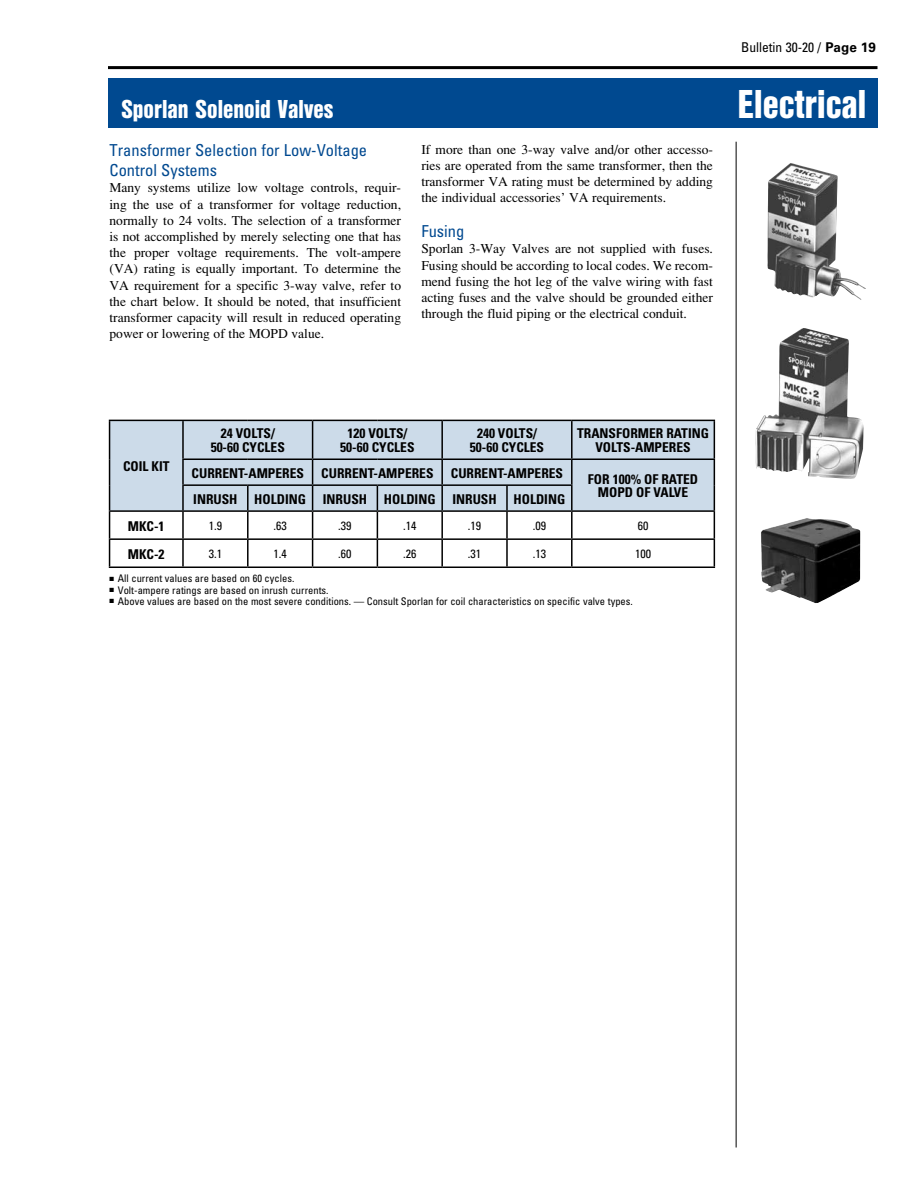
<style>
.page{position:relative;width:918px;height:1188px;background:#fff}
.page>*{position:absolute;margin:0;border:0;box-sizing:border-box;transform-origin:0 0}
.t1{font:42px "Nimbus San D Blac Cond";color:#fff}
.t2{font:27px "Nimbus San D Blac Cond";color:#fff}
.t3{font:condensed 16.5px/19.8px "Univers";color:#004990}
.t4{font:13.5px/16.2px "Times";color:#000;text-align:justify}
.t5{font:700 condensed 13.5px/13.5px "Univers";color:#000;text-align:center}
.t6{font:condensed 13.5px "Univers";color:#000}
.t7{font:condensed 12px "Univers";color:#000}
.t8{font:condensed 10.5px "Univers";color:#000}
.s1{font-weight:700;font-stretch:normal}
</style>
<div class="page">
<img style="left:767px;top:163px;width:99px;height:137px">
<img style="left:756px;top:328px;width:108px;height:151px">
<img style="left:798px;top:527px;width:62px;height:76px">
<div style="left:110px;top:421px;width:604px;height:89px;background:#ccdbe9"></div>
<hr style="left:109px;top:420px;width:74px;height:1px;background:#000">
<hr style="left:109px;top:421px;width:1px;height:38px;background:#000">
<hr style="left:182px;top:459px;width:66px;height:1px;background:#000">
<hr style="left:248px;top:459px;width:65px;height:1px;background:#000">
<hr style="left:313px;top:459px;width:64px;height:1px;background:#000">
<hr style="left:377px;top:459px;width:65px;height:1px;background:#000">
<hr style="left:182px;top:484px;width:66px;height:2px;background:#000">
<hr style="left:248px;top:484px;width:65px;height:2px;background:#000">
<hr style="left:313px;top:484px;width:64px;height:2px;background:#000">
<hr style="left:377px;top:484px;width:65px;height:2px;background:#000">
<hr style="left:109px;top:510px;width:74px;height:2px;background:#000">
<hr style="left:183px;top:510px;width:65px;height:2px;background:#000">
<hr style="left:248px;top:510px;width:65px;height:2px;background:#000">
<hr style="left:313px;top:510px;width:64px;height:2px;background:#000">
<hr style="left:377px;top:510px;width:65px;height:2px;background:#000">
<hr style="left:109px;top:538px;width:74px;height:2px;background:#000">
<svg style="left:109px;top:459px;width:1px;height:108px"></svg>
<hr style="left:183px;top:538px;width:65px;height:2px;background:#000">
<hr style="left:248px;top:538px;width:65px;height:2px;background:#000">
<hr style="left:313px;top:538px;width:64px;height:2px;background:#000">
<hr style="left:377px;top:538px;width:65px;height:2px;background:#000">
<hr style="left:109px;top:567px;width:74px;height:1px;background:#000">
<hr style="left:183px;top:567px;width:65px;height:1px;background:#000">
<hr style="left:248px;top:567px;width:65px;height:1px;background:#000">
<hr style="left:313px;top:567px;width:64px;height:1px;background:#000">
<hr style="left:377px;top:567px;width:65px;height:1px;background:#000">
<hr style="left:442px;top:420px;width:65px;height:1px;background:#000">
<hr style="left:507px;top:420px;width:65px;height:1px;background:#000">
<hr style="left:572px;top:420px;width:143px;height:1px;background:#000">
<hr style="left:571px;top:421px;width:2px;height:38px;background:#000">
<hr style="left:714px;top:421px;width:1px;height:38px;background:#000">
<hr style="left:442px;top:459px;width:65px;height:1px;background:#000">
<hr style="left:507px;top:459px;width:65px;height:1px;background:#000">
<hr style="left:572px;top:459px;width:143px;height:1px;background:#000">
<hr style="left:571px;top:460px;width:2px;height:24px;background:#000">
<hr style="left:442px;top:484px;width:65px;height:2px;background:#000">
<hr style="left:507px;top:484px;width:66px;height:2px;background:#000">
<hr style="left:571px;top:486px;width:2px;height:24px;background:#000">
<hr style="left:442px;top:510px;width:65px;height:2px;background:#000">
<hr style="left:507px;top:510px;width:65px;height:2px;background:#000">
<hr style="left:572px;top:510px;width:143px;height:2px;background:#000">
<hr style="left:571px;top:512px;width:2px;height:26px;background:#000">
<hr style="left:442px;top:538px;width:65px;height:2px;background:#000">
<hr style="left:507px;top:538px;width:65px;height:2px;background:#000">
<hr style="left:572px;top:538px;width:143px;height:2px;background:#000">
<hr style="left:571px;top:540px;width:2px;height:27px;background:#000">
<svg style="left:714px;top:460px;width:1px;height:107px"></svg>
<hr style="left:442px;top:567px;width:65px;height:1px;background:#000">
<hr style="left:507px;top:567px;width:65px;height:1px;background:#000">
<hr style="left:572px;top:567px;width:143px;height:1px;background:#000">
<hr style="left:183px;top:420px;width:65px;height:1px;background:#000">
<hr style="left:182px;top:421px;width:2px;height:38px;background:#000">
<hr style="left:248px;top:420px;width:65px;height:1px;background:#000">
<hr style="left:313px;top:420px;width:64px;height:1px;background:#000">
<hr style="left:312px;top:421px;width:1px;height:38px;background:#000">
<hr style="left:377px;top:420px;width:65px;height:1px;background:#000">
<hr style="left:441px;top:421px;width:2px;height:38px;background:#000">
<hr style="left:182px;top:460px;width:2px;height:24px;background:#000">
<hr style="left:441px;top:460px;width:2px;height:24px;background:#000">
<hr style="left:182px;top:486px;width:2px;height:24px;background:#000">
<hr style="left:247px;top:486px;width:2px;height:24px;background:#000">
<hr style="left:441px;top:486px;width:2px;height:24px;background:#000">
<hr style="left:506px;top:486px;width:2px;height:24px;background:#000">
<hr style="left:182px;top:512px;width:2px;height:26px;background:#000">
<hr style="left:247px;top:512px;width:2px;height:26px;background:#000">
<hr style="left:441px;top:512px;width:2px;height:26px;background:#000">
<hr style="left:506px;top:512px;width:2px;height:26px;background:#000">
<hr style="left:182px;top:540px;width:2px;height:27px;background:#000">
<hr style="left:247px;top:540px;width:2px;height:27px;background:#000">
<svg style="left:312px;top:460px;width:1px;height:107px"></svg>
<svg style="left:377px;top:486px;width:1px;height:81px"></svg>
<hr style="left:441px;top:540px;width:2px;height:27px;background:#000">
<hr style="left:506px;top:540px;width:2px;height:27px;background:#000">
<div style="left:108px;top:78px;width:770px;height:50px;background:#004990"></div>
<hr style="left:108px;top:66px;width:770px;height:3px;background:#000">
<hr style="left:736px;top:142px;width:1px;height:1006px;background:#000">
<p class="t6" style="left:741px;top:39px;width:136px">Bulletin 30-20 / <span class="s1">Page 19</span></p>
<h2 class="t2" style="left:121px;top:94px;width:214px">Sporlan Solenoid Valves</h2>
<h1 class="t1" style="left:738px;top:80px;width:130px">Electrical</h1>
<p class="t3" style="left:110px;top:140px;width:259px">Transformer Selection for Low-Voltage<br>Control Systems</p>
<p class="t4" style="left:110px;top:180px;width:293px">Many systems utilize low voltage controls, requir&shy;ing the use of a transformer for voltage reduction, normally to 24 volts. The selection of a transformer is not accomplished by merely selecting one that has the proper voltage requirements. The volt-ampere (VA) rating is equally important. To determine the VA requirement for a specific 3-way valve, refer to the chart below. It should be noted, that insufficient transformer capacity will result in reduced operating power or lowering of the MOPD value.</p>
<p class="t4" style="left:421px;top:141px;width:293px">If more than one 3-way valve and/or other accesso&shy;ries are operated from the same transformer, then the transformer VA rating must be determined by adding the individual accessories’ VA requirements.</p>
<p class="t3" style="left:421px;top:221px;width:45px">Fusing</p>
<p class="t4" style="left:421px;top:241px;width:293px">Sporlan 3-Way Valves are not supplied with fuses.<br>Fusing should be according to local codes. We recom&shy;mend fusing the hot leg of the valve wiring with fast acting fuses and the valve should be grounded either through the fluid piping or the electrical conduit.</p>
<p class="t5" style="left:123px;top:459px;width:48px">COIL KIT</p>
<p class="t5" style="left:211px;top:427px;width:76px">24 VOLTS/<br>50-60 CYCLES</p>
<p class="t5" style="left:340px;top:427px;width:76px">120 VOLTS/<br>50-60 CYCLES</p>
<p class="t5" style="left:470px;top:427px;width:76px">240 VOLTS/<br>50-60 CYCLES</p>
<p class="t5" style="left:577px;top:427px;width:133px">TRANSFORMER RATING<br>VOLTS-AMPERES</p>
<p class="t5" style="left:192px;top:466px;width:114px">CURRENT-AMPERES</p>
<p class="t5" style="left:321px;top:466px;width:114px">CURRENT-AMPERES</p>
<p class="t5" style="left:451px;top:466px;width:114px">CURRENT-AMPERES</p>
<p class="t5" style="left:588px;top:472px;width:112px">FOR 100% OF RATED<br>MOPD OF VALVE</p>
<p class="t5" style="left:193px;top:492px;width:374px">INRUSH HOLDING INRUSH HOLDING INRUSH HOLDING</p>
<p class="t5" style="left:128px;top:519px;width:38px">MKC-1</p>
<p class="t7" style="left:209px;top:518px;width:15px">1.9</p>
<p class="t7" style="left:274px;top:518px;width:15px">.63</p>
<p class="t7" style="left:338px;top:518px;width:15px">.39</p>
<p class="t7" style="left:403px;top:518px;width:15px">.14</p>
<p class="t7" style="left:468px;top:518px;width:15px">.19</p>
<p class="t7" style="left:533px;top:518px;width:15px">.09</p>
<p class="t7" style="left:638px;top:518px;width:12px">60</p>
<p class="t5" style="left:128px;top:547px;width:38px">MKC-2</p>
<p class="t7" style="left:209px;top:546px;width:15px">3.1</p>
<p class="t7" style="left:274px;top:546px;width:15px">1.4</p>
<p class="t7" style="left:338px;top:546px;width:15px">.60</p>
<p class="t7" style="left:403px;top:546px;width:15px">.26</p>
<p class="t7" style="left:468px;top:546px;width:15px">.31</p>
<p class="t7" style="left:533px;top:546px;width:15px">.13</p>
<p class="t7" style="left:635px;top:546px;width:17px">100</p>
<p class="t8" style="left:110px;top:572px;width:186px">■ All current values are based on 60 cycles.</p>
<p class="t8" style="left:110px;top:583px;width:221px">■ Volt-ampere ratings are based on inrush currents.</p>
<p class="t8" style="left:110px;top:594px;width:525px">■ Above values are based on the most severe conditions. — Consult Sporlan for coil characteristics on specific valve types.</p>
</div>
